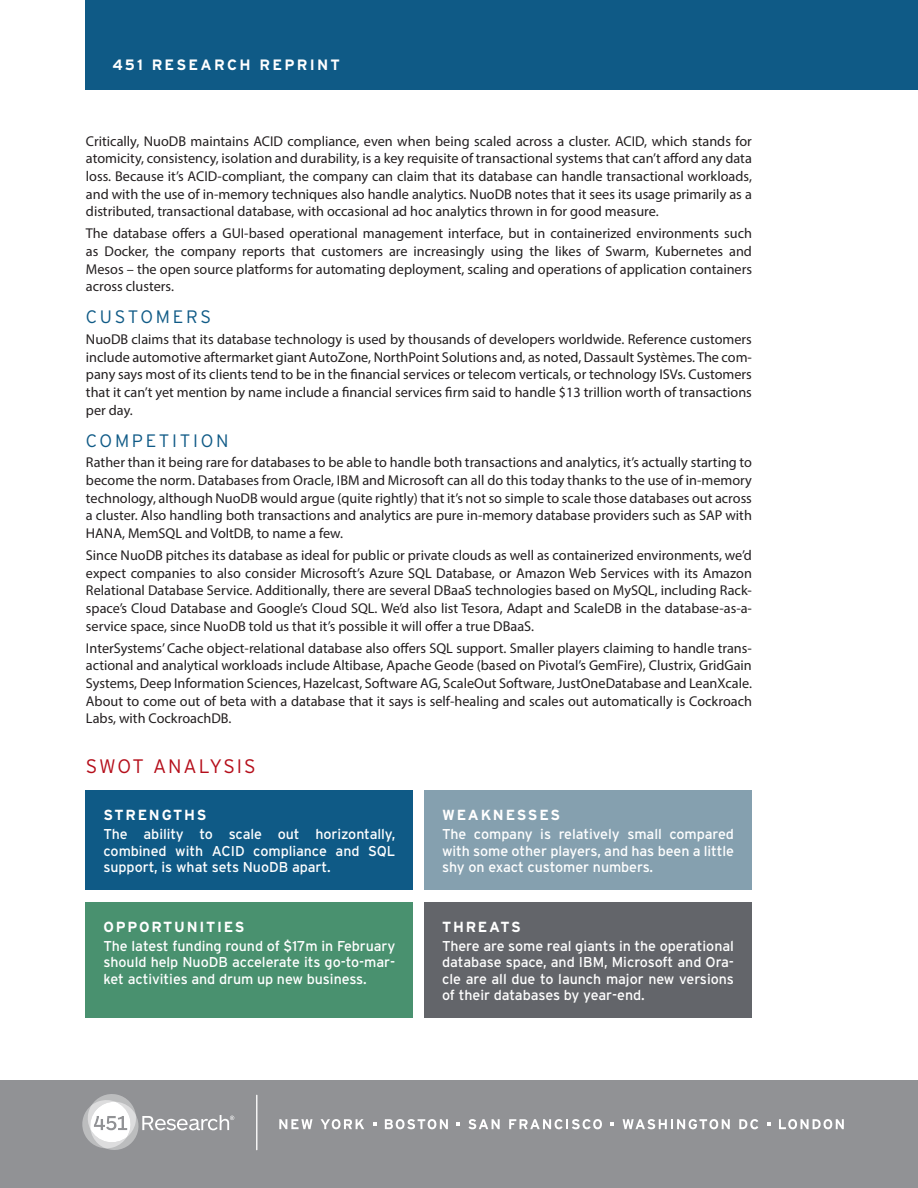
<style>
.page{position:relative;width:918px;height:1188px;background:#fff}
.page>*{position:absolute;margin:0;border:0;box-sizing:border-box;transform-origin:0 0}
.SWOT_Hed{font:300 19.5px "Interstate";letter-spacing:.095em;color:#b50e1a}
.Hed_30_Shorter{font:300 18px "Interstate";letter-spacing:.15em;color:#0f5a86}
.Header{font:700 15px "Interstate";letter-spacing:.15em;color:#fff}
.SWOT_Head{font:700 14.7px "Interstate";letter-spacing:.12em;color:#fff}
.Myriad_Body{font:14.25px/17.7px "Myriad Pro";color:#231f20;text-align:justify}
.SWOT_Body{font:14.25px/16.5px "Interstate";letter-spacing:-.005em;color:#fff;text-align:justify}
</style>
<div class="page">
<div style="left:0;top:1080px;width:918px;height:108px;background:#919295"></div>
<hr style="left:256px;top:1095px;width:1px;height:55px;background:#fff">
<svg style="left:82px;top:1094px;width:152px;height:56px"></svg>
<svg style="left:279px;top:1119px;width:34px;height:10px"></svg>
<svg style="left:321px;top:1119px;width:43px;height:10px"></svg>
<svg style="left:385px;top:1119px;width:63px;height:10px"></svg>
<svg style="left:468px;top:1119px;width:32px;height:10px"></svg>
<svg style="left:509px;top:1119px;width:93px;height:10px"></svg>
<svg style="left:623px;top:1119px;width:107px;height:10px"></svg>
<svg style="left:739px;top:1119px;width:19px;height:10px"></svg>
<svg style="left:779px;top:1119px;width:65px;height:10px"></svg>
<svg style="left:373px;top:1122px;width:3px;height:4px"></svg>
<svg style="left:456px;top:1122px;width:4px;height:4px"></svg>
<svg style="left:611px;top:1122px;width:3px;height:4px"></svg>
<svg style="left:767px;top:1122px;width:3px;height:4px"></svg>
<div style="left:86px;top:0;width:832px;height:90px;background:#0f5a86"></div>
<div style="left:86px;top:791px;width:327px;height:99px;background:#0f5a86"></div>
<div style="left:424px;top:791px;width:328px;height:99px;background:#85a0af"></div>
<div style="left:86px;top:902px;width:327px;height:116px;background:#49916f"></div>
<div style="left:424px;top:902px;width:328px;height:116px;background:#63656a"></div>
<p class="Header" style="left:112px;top:55px;width:229px">451 RESEARCH REPRINT</p>
<p class="Myriad_Body" style="left:86px;top:132px;width:668px">Critically, NuoDB maintains ACID compliance, even when being scaled across a cluster. ACID, which stands for atomicity, consistency, isolation and durability, is a key requisite of transactional systems that can’t afford any data loss. Because it’s ACID-compliant, the company can claim that its database can handle transactional workloads, and with the use of in-memory techniques also handle analytics. NuoDB notes that it sees its usage primarily as a distributed, transactional database, with occasional ad hoc analytics thrown in for good measure.</p>
<p class="Myriad_Body" style="left:86px;top:224px;width:668px">The database offers a GUI-based operational management interface, but in containerized environments such as Docker, the company reports that customers are increasingly using the likes of Swarm, Kubernetes and Mesos – the open source platforms for automating deployment, scaling and operations of application containers across clusters.</p>
<p class="Hed_30_Shorter" style="left:86px;top:306px;width:127px">CUSTOMERS</p>
<p class="Myriad_Body" style="left:86px;top:330px;width:668px">NuoDB claims that its database technology is used by thousands of developers worldwide. Reference customers include automotive aftermarket giant AutoZone, NorthPoint Solutions and, as noted, Dassault Systèmes. The com&shy;pany says most of its clients tend to be in the financial services or telecom verticals, or technology ISVs. Customers that it can’t yet mention by name include a financial services firm said to handle $13 trillion worth of transactions per day.</p>
<p class="Hed_30_Shorter" style="left:86px;top:430px;width:144px">COMPETITION</p>
<p class="Myriad_Body" style="left:86px;top:454px;width:668px">Rather than it being rare for databases to be able to handle both transactions and analytics, it’s actually starting to become the norm. Databases from Oracle, IBM and Microsoft can all do this today thanks to the use of in-memory technology, although NuoDB would argue (quite rightly) that it’s not so simple to scale those databases out across a cluster. Also handling both transactions and analytics are pure in-memory database providers such as SAP with HANA, MemSQL and VoltDB, to name a few.</p>
<p class="Myriad_Body" style="left:86px;top:546px;width:668px">Since NuoDB pitches its database as ideal for public or private clouds as well as containerized environments, we’d expect companies to also consider Microsoft’s Azure SQL Database, or Amazon Web Services with its Amazon Relational Database Service. Additionally, there are several DBaaS technologies based on MySQL, including Rack&shy;space’s Cloud Database and Google’s Cloud SQL. We’d also list Tesora, Adapt and ScaleDB in the database-as-a&shy;service space, since NuoDB told us that it’s possible it will offer a true DBaaS.</p>
<p class="Myriad_Body" style="left:86px;top:639px;width:668px">InterSystems’ Cache object-relational database also offers SQL support. Smaller players claiming to handle trans&shy;actional and analytical workloads include Altibase, Apache Geode (based on Pivotal’s GemFire), Clustrix, GridGain Systems, Deep Information Sciences, Hazelcast, Software AG, ScaleOut Software, JustOneDatabase and LeanXcale.<br>About to come out of beta with a database that it says is self-healing and scales out automatically is Cockroach Labs, with CockroachDB.</p>
<p class="SWOT_Hed" style="left:86px;top:754px;width:171px">SWOT ANALYSIS</p>
<p class="SWOT_Head" style="left:104px;top:806px;width:105px">STRENGTHS</p>
<p class="SWOT_Body" style="left:104px;top:826px;width:293px">The ability to scale out horizontally, combined with ACID compliance and SQL support, is what sets NuoDB apart.</p>
<p class="SWOT_Head" style="left:442px;top:806px;width:119px">WEAKNESSES</p>
<p class="SWOT_Body" style="left:442px;top:826px;width:293px">The company is relatively small compared with some other players, and has been a little shy on exact customer numbers.</p>
<p class="SWOT_Head" style="left:104px;top:918px;width:143px">OPPORTUNITIES</p>
<p class="SWOT_Body" style="left:104px;top:937px;width:293px">The latest funding round of $17m in February should help NuoDB accelerate its go-to-mar&shy;ket activities and drum up new business.</p>
<p class="SWOT_Head" style="left:442px;top:918px;width:80px">THREATS</p>
<p class="SWOT_Body" style="left:442px;top:937px;width:293px">There are some real giants in the operational database space, and IBM, Microsoft and Ora&shy;cle are all due to launch major new versions of their databases by year-end.</p>
</div>
